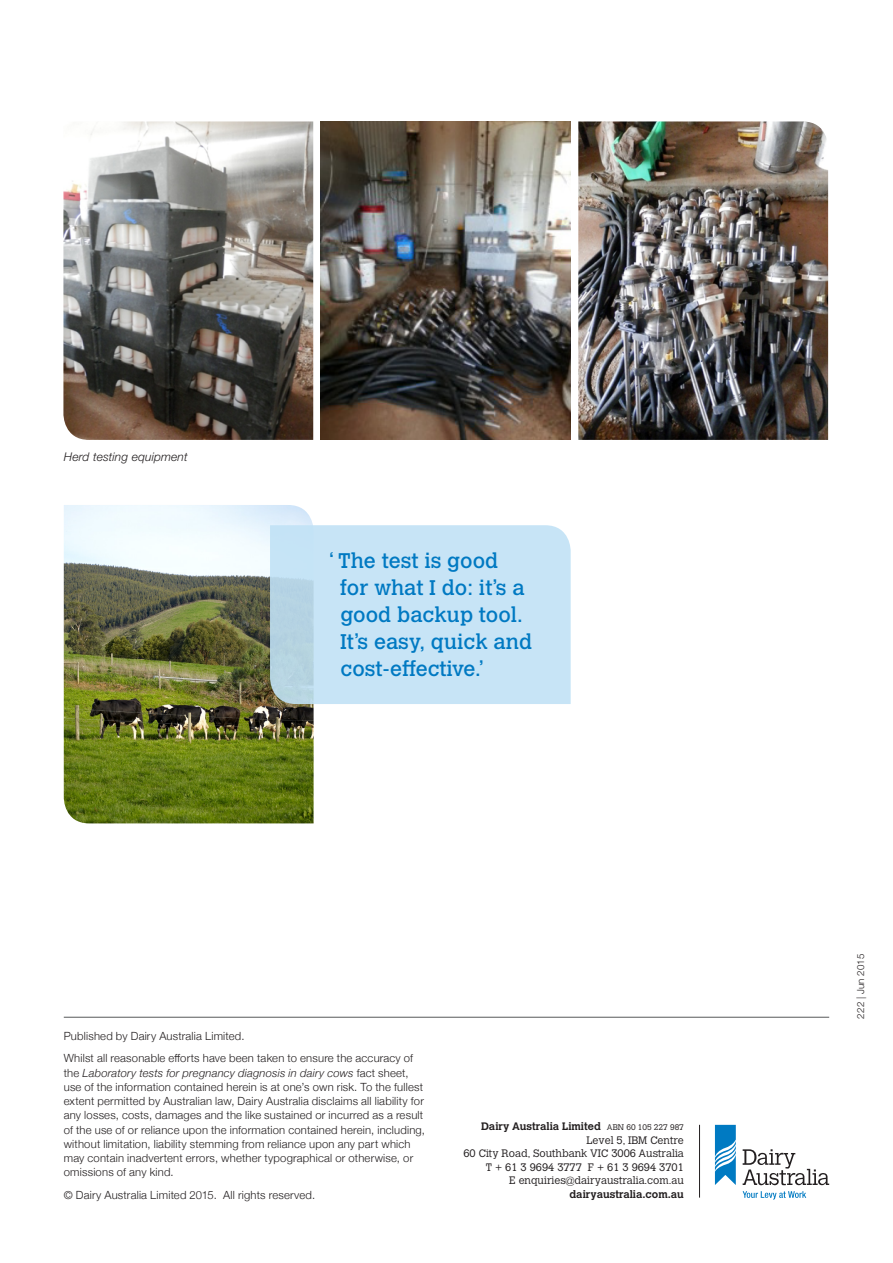
<style>
.page{position:relative;width:893px;height:1263px;background:#fff}
.page>*{position:absolute;margin:0;border:0;box-sizing:border-box;transform-origin:0 0}
.Large_text___Pull_qu{font:21px/27px "Calvert MT Std";color:#0079c2}
.Job_number{font:italic 300 12px "Helvetica Neue LT Std";letter-spacing:.01em;color:#231f20}
.t1{font:300 11.25px/14.2px "Helvetica Neue";letter-spacing:.015em;color:#231f20}
.t2{font:300 10.8px/13.5px "Calvert MT Std";color:#231f20;text-align:right}
.t3{font:700 10.8px "Calvert MT Std";color:#231f20}
.t4{font:300 9.75px "Helvetica Neue LT Std";letter-spacing:.01em;color:#231f20}
.s1{font-style:italic}
.s2{font-weight:700}
.s3{font-size:8.1px}
</style>
<div class="page">
<hr style="left:64px;top:1017px;width:765px;height:1px;background:#57585a">
<svg style="left:743px;top:1149px;width:86px;height:36px"></svg>
<svg style="left:715px;top:1125px;width:21px;height:60px"></svg>
<svg style="left:743px;top:1191px;width:63px;height:8px"></svg>
<hr style="left:699px;top:1125px;width:1px;height:72px;background:#231f20">
<img style="left:578px;top:121px;width:250px;height:319px">
<img style="left:63px;top:121px;width:250px;height:319px">
<img style="left:321px;top:121px;width:250px;height:319px">
<img style="left:64px;top:505px;width:250px;height:318px">
<svg style="left:270px;top:525px;width:301px;height:179px;fill:#c7e4f6"></svg>
<p class="Job_number" style="left:64px;top:450px;width:125px">Herd testing equipment</p>
<p class="Large_text___Pull_qu" style="left:340px;top:547px;width:194px;text-indent:-11px">‘ The test is good<br>for what I do: it’s a good backup tool.<br>It’s easy, quick and cost-effective.’</p>
<p class="t1" style="left:64px;top:1023px;width:351px;line-height:22.8px">Published by Dairy Australia Limited.<br>Whilst all reasonable efforts have been taken to ensure the accuracy of</p>
<p class="t1" style="left:64px;top:1065px;width:363px">the <span class="s1">Laboratory tests for pregnancy diagnosis in dairy cows</span> fact sheet, use of the information contained herein is at one’s own risk. To the fullest extent permitted by Australian law, Dairy Australia disclaims all liability for any losses, costs, damages and the like sustained or incurred as a result of the use of or reliance upon the information contained herein, including, without limitation, liability stemming from reliance upon any part which may contain inadvertent errors, whether typographical or otherwise, or omissions of any kind.</p>
<p class="t1" style="left:64px;top:1187px;width:253px">© Dairy Australia Limited 2015. All rights reserved.</p>
<p class="t2" style="left:463px;top:1120px;width:222px"><span class="s2">Dairy Australia Limited</span> <span class="s3">ABN 60 105 227 987<br></span>Level 5, IBM Centre<br>60 City Road, Southbank VIC 3006 Australia</p>
<p class="t2" style="left:509px;top:1174px;width:176px">E enquiries@dairyaustralia.com.au</p>
<p class="t3" style="left:569px;top:1187px;width:116px">dairyaustralia.com.au</p>
<p class="t2" style="left:486px;top:1160px;width:199px">T + 61 3 9694 3777 F + 61 3 9694 3701</p>
<p class="t4" style="left:855px;top:1018px;width:66px;rotate:-90deg">222 | Jun 2015</p>
</div>
